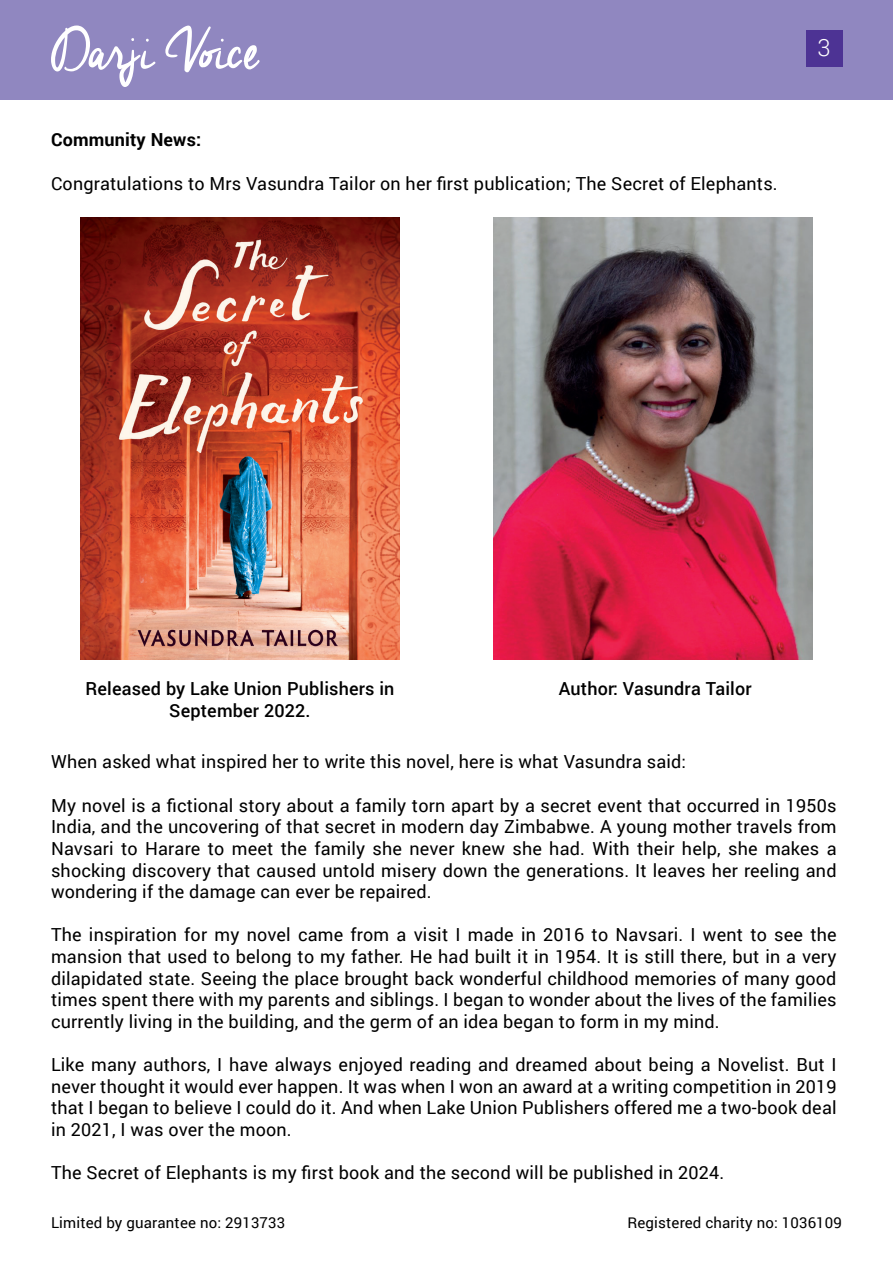
<style>
.page{position:relative;width:893px;height:1263px;background:#fff}
.page>*{position:absolute;margin:0;border:0;box-sizing:border-box;transform-origin:0 0}
.t1{font:300 23.7px "Roboto";color:#fff}
.t2{font:18px/21.6px "Roboto";letter-spacing:.01em;color:#000;text-align:justify}
.t3{font:500 18px/21.6px "Roboto";letter-spacing:.01em;color:#000;text-align:center}
.t4{font:700 18px "Roboto";letter-spacing:.01em;color:#000}
.t5{font:15px "Roboto";letter-spacing:.01em;color:#000}
</style>
<div class="page">
<div style="left:0;top:0;width:893px;height:100px;background:#9087c0"></div>
<svg style="left:51px;top:26px;width:104px;height:61px"></svg>
<svg style="left:165px;top:26px;width:95px;height:46px"></svg>
<div style="left:806px;top:30px;width:36px;height:37px;background:#4d3394"></div>
<img style="left:80px;top:217px;width:320px;height:442px">
<img style="left:493px;top:217px;width:320px;height:442px">
<p class="t4" style="left:51px;top:127px;width:152px">Community News:</p>
<p class="t2" style="left:51px;top:172px;width:728px">Congratulations to Mrs Vasundra Tailor on her first publication; The Secret of Elephants.</p>
<h1 class="t1" style="left:817px;top:32px;width:15px">3</h1>
<p class="t3" style="left:85px;top:677px;width:311px">Released by Lake Union Publishers in<br>September 2022.</p>
<p class="t3" style="left:559px;top:677px;width:194px">Author: Vasundra Tailor</p>
<p class="t2" style="left:51px;top:751px;width:637px">When asked what inspired her to write this novel, here is what Vasundra said:</p>
<p class="t2" style="left:51px;top:794px;width:787px">My novel is a fictional story about a family torn apart by a secret event that occurred in 1950s India, and the uncovering of that secret in modern day Zimbabwe. A young mother travels from Navsari to Harare to meet the family she never knew she had. With their help, she makes a shocking discovery that caused untold misery down the generations. It leaves her reeling and wondering if the damage can ever be repaired.</p>
<p class="t2" style="left:51px;top:923px;width:787px">The inspiration for my novel came from a visit I made in 2016 to Navsari. I went to see the mansion that used to belong to my father. He had built it in 1954. It is still there, but in a very dilapidated state. Seeing the place brought back wonderful childhood memories of many good times spent there with my parents and siblings. I began to wonder about the lives of the families currently living in the building, and the germ of an idea began to form in my mind.</p>
<p class="t2" style="left:51px;top:1053px;width:787px">Like many authors, I have always enjoyed reading and dreamed about being a Novelist. But I never thought it would ever happen. It was when I won an award at a writing competition in 2019 that I began to believe I could do it. And when Lake Union Publishers offered me a two-book deal in 2021, I was over the moon.</p>
<p class="t2" style="left:51px;top:1161px;width:675px">The Secret of Elephants is my first book and the second will be published in 2024.</p>
<p class="t5" style="left:51px;top:1212px;width:236px">Limited by guarantee no: 2913733</p>
<p class="t5" style="left:627px;top:1212px;width:216px">Registered charity no: 1036109</p>
</div>
